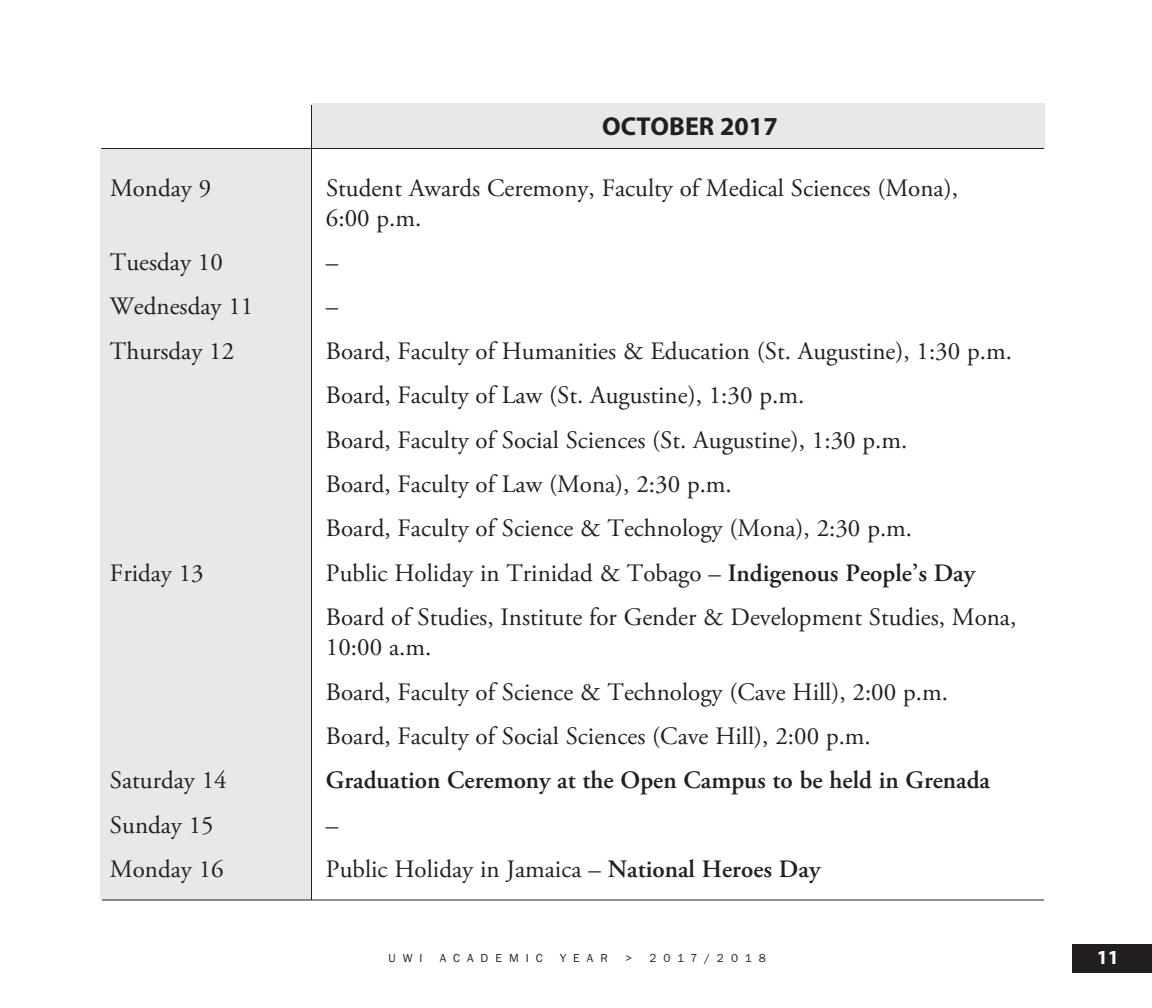
<style>
.page{position:relative;width:1152px;height:1008px;background:#fff}
.page>*{position:absolute;margin:0;border:0;box-sizing:border-box;transform-origin:0 0}
.t1{font:700 26px "Myriad Pro";color:#231f20}
.t2{font:25px/44.4px "Adobe Garamond Pro";color:#231f20}
.t3{font:600 25px "Adobe Garamond Pro";color:#231f20}
.t4{font:700 20px "Myriad Pro";color:#fff}
.t5{font:12px "Franklin Gothic";letter-spacing:.585em;color:#231f20}
.t6{font:12px "Franklin Gothic";letter-spacing:.565em;color:#231f20}
.s1{font-weight:600}
</style>
<div class="page">
<div style="left:100px;top:149px;width:211px;height:751px;background:#e7e8e9"></div>
<div style="left:312px;top:103px;width:733px;height:45px;background:#e7e8e9"></div>
<div style="left:1072px;top:944px;width:80px;height:28px;background:#231f20"></div>
<hr style="left:101px;top:148px;width:943px;height:1px;background:#231f20">
<hr style="left:102px;top:900px;width:942px;height:1px;background:#231f20">
<hr style="left:311px;top:105px;width:1px;height:795px;background:#231f20">
<p class="t1" style="left:602px;top:117px;width:177px">OCTOBER 2017</p>
<p class="t2" style="left:110px;top:168px;width:103px">Monday 9</p>
<p class="t2" style="left:326px;top:175px;width:633px;line-height:30px">Student Awards Ceremony, Faculty of Medical Sciences (Mona),<br>6:00 p.m.</p>
<p class="t2" style="left:110px;top:242px;width:114px">Tuesday 10</p>
<p class="t2" style="left:326px;top:242px;width:14px">–</p>
<p class="t2" style="left:110px;top:287px;width:145px">Wednesday 11</p>
<p class="t2" style="left:326px;top:287px;width:14px">–</p>
<p class="t2" style="left:110px;top:331px;width:126px">Thursday 12</p>
<p class="t2" style="left:326px;top:331px;width:688px">Board, Faculty of Humanities &amp; Education (St. Augustine), 1:30 p.m.<br>Board, Faculty of Law (St. Augustine), 1:30 p.m.<br>Board, Faculty of Social Sciences (St. Augustine), 1:30 p.m.<br>Board, Faculty of Law (Mona), 2:30 p.m.<br>Board, Faculty of Science &amp; Technology (Mona), 2:30 p.m.</p>
<p class="t2" style="left:110px;top:553px;width:95px">Friday 13</p>
<p class="t2" style="left:326px;top:553px;width:692px">Public Holiday in Trinidad &amp; Tobago – <span class="s1">Indigenous People’s Day<br></span>Board of Studies, Institute for Gender &amp; Development Studies, Mona,</p>
<p class="t2" style="left:326px;top:627px;width:624px">10:00 a.m.<br>Board, Faculty of Science &amp; Technology (Cave Hill), 2:00 p.m.<br>Board, Faculty of Social Sciences (Cave Hill), 2:00 p.m.</p>
<p class="t2" style="left:110px;top:761px;width:118px">Saturday 14</p>
<p class="t3" style="left:326px;top:771px;width:666px">Graduation Ceremony at the Open Campus to be held in Grenada</p>
<p class="t2" style="left:110px;top:805px;width:105px">Sunday 15</p>
<p class="t2" style="left:326px;top:805px;width:14px">–</p>
<p class="t2" style="left:110px;top:849px;width:115px">Monday 16</p>
<p class="t2" style="left:326px;top:849px;width:496px">Public Holiday in Jamaica – <span class="s1">National Heroes Day</span></p>
<p class="t5" style="left:388px;top:950px;width:36px">UWI</p>
<p class="t5" style="left:440px;top:950px;width:104px">ACADEMIC</p>
<p class="t5" style="left:560px;top:950px;width:49px">YEAR</p>
<p class="t6" style="left:625px;top:950px;width:142px">&gt; 2017/2018</p>
<p class="t4" style="left:1097px;top:949px;width:24px">11</p>
</div>
